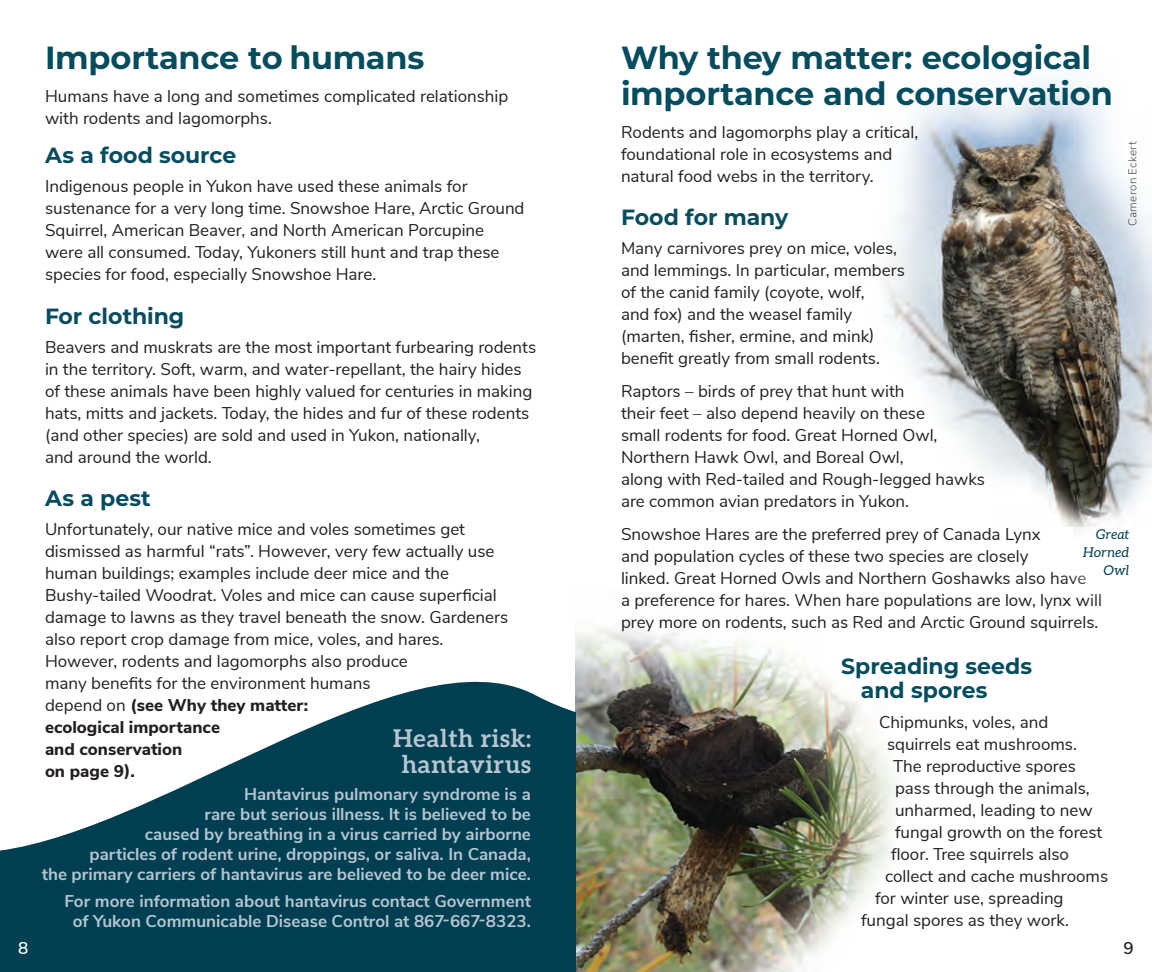
<style>
.page{position:relative;width:1152px;height:972px;background:#fff}
.page>*{position:absolute;margin:0;border:0;box-sizing:border-box;transform-origin:0 0}
.t1{font:700 32px/36px "Montserrat";letter-spacing:-.01em;color:#064c5f}
.t2{font:700 24.4px/26px "Aleo";letter-spacing:.025em;color:#b5c6d0;text-align:center}
.t3{font:700 22px/24px "Montserrat";color:#064c5f}
.t4{font:17px/22px "Nunito Sans";color:#231f20}
.t5{font:700 17px/20px "Nunito Sans";color:#b5c6d0;text-align:right}
.t6{font:600 17px "Nunito Sans";color:#fff}
.t7{font:600 17px "Nunito Sans";color:#231f20}
.t8{font:italic 13.6px/18px "Aleo";letter-spacing:.03em;color:#003f52;text-align:right}
.t9{font:300 11.6px "Nunito Sans";letter-spacing:.035em;color:#231f20}
.s1{font-weight:800}
</style>
<div class="page">
<img style="left:885px;top:80px;width:267px;height:414px">
<img style="left:576px;top:626px;width:321px;height:346px">
<svg style="left:0;top:631px;width:576px;height:341px;fill:#003f52"></svg>
<svg style="left:1045px;top:492px;width:107px;height:39px"></svg>
<h1 class="t1" style="left:45px;top:38px;width:381px">Importance to humans</h1>
<p class="t4" style="left:45px;top:84px;width:465px">Humans have a long and sometimes complicated relationship with rodents and lagomorphs.</p>
<p class="t3" style="left:45px;top:142px;width:193px">As a food source</p>
<p class="t4" style="left:45px;top:174px;width:481px">Indigenous people in Yukon have used these animals for sustenance for a very long time. Snowshoe Hare, Arctic Ground Squirrel, American Beaver, and North American Porcupine were all consumed. Today, Yukoners still hunt and trap these species for food, especially Snowshoe Hare.</p>
<p class="t3" style="left:45px;top:303px;width:141px">For clothing</p>
<p class="t4" style="left:45px;top:335px;width:493px">Beavers and muskrats are the most important furbearing rodents in the territory. Soft, warm, and water-repellant, the hairy hides of these animals have been highly valued for centuries in making hats, mitts and jackets. Today, the hides and fur of these rodents (and other species) are sold and used in Yukon, nationally,<br>and around the world.</p>
<p class="t3" style="left:45px;top:485px;width:107px">As a pest</p>
<p class="t4" style="left:45px;top:517px;width:465px">Unfortunately, our native mice and voles sometimes get dismissed as harmful “rats”. However, very few actually use human buildings; examples include deer mice and the Bushy-tailed Woodrat. Voles and mice can cause superficial damage to lawns as they travel beneath the snow. Gardeners also report crop damage from mice, voles, and hares.<br>However, rodents and lagomorphs also produce<br>many benefits for the environment humans<br>depend on <span class="s1">(see Why they matter:<br>ecological importance<br>and conservation<br>on page 9).</span></p>
<h2 class="t2" style="left:393px;top:724px;width:139px">Health risk: hantavirus</h2>
<p class="t5" style="left:42px;top:783px;width:491px">Hantavirus pulmonary syndrome is a<br>rare but serious illness. It is believed to be<br>caused by breathing in a virus carried by airborne<br>particles of rodent urine, droppings, or saliva. In Canada,<br>the primary carriers of hantavirus are believed to be deer mice.</p>
<p class="t5" style="left:65px;top:890px;width:468px;text-align:center">For more information about hantavirus contact Government of Yukon Communicable Disease Control at 867-667-8323.</p>
<h1 class="t1" style="left:621px;top:38px;width:493px">Why they matter: ecological importance and conservation</h1>
<p class="t4" style="left:621px;top:120px;width:299px">Rodents and lagomorphs play a critical, foundational role in ecosystems and natural food webs in the territory.</p>
<p class="t3" style="left:621px;top:204px;width:169px">Food for many</p>
<p class="t4" style="left:621px;top:236px;width:285px">Many carnivores prey on mice, voles, and lemmings. In particular, members of the canid family (coyote, wolf,<br>and fox) and the weasel family (marten, fisher, ermine, and mink) benefit greatly from small rodents.</p>
<p class="t4" style="left:621px;top:379px;width:366px">Raptors – birds of prey that hunt with<br>their feet – also depend heavily on these<br>small rodents for food. Great Horned Owl, Northern Hawk Owl, and Boreal Owl,<br>along with Red-tailed and Rough-legged hawks are common avian predators in Yukon.</p>
<p class="t4" style="left:621px;top:522px;width:482px">Snowshoe Hares are the preferred prey of Canada Lynx<br>and population cycles of these two species are closely<br>linked. Great Horned Owls and Northern Goshawks also have<br>a preference for hares. When hare populations are low, lynx will prey more on rodents, such as Red and Arctic Ground squirrels.</p>
<p class="t3" style="left:861px;top:653px;width:173px;text-indent:-20px">Spreading seeds and spores</p>
<p class="t4" style="left:879px;top:710px;width:171px">Chipmunks, voles, and</p>
<p class="t4" style="left:887px;top:732px;width:191px">squirrels eat mushrooms.</p>
<p class="t4" style="left:893px;top:754px;width:184px">The reproductive spores</p>
<p class="t4" style="left:895px;top:776px;width:196px">pass through the animals,</p>
<p class="t4" style="left:895px;top:798px;width:199px">unharmed, leading to new</p>
<p class="t4" style="left:895px;top:820px;width:209px">fungal growth on the forest</p>
<p class="t4" style="left:891px;top:842px;width:179px">floor. Tree squirrels also</p>
<p class="t4" style="left:885px;top:864px;width:225px">collect and cache mushrooms</p>
<p class="t4" style="left:875px;top:886px;width:190px">for winter use, spreading</p>
<p class="t4" style="left:861px;top:908px;width:210px">fungal spores as they work.</p>
<p class="t9" style="left:1124px;top:226px;width:87px;rotate:-90deg">Cameron Eckert</p>
<p class="t8" style="left:1083px;top:525px;width:48px">Great<br>Horned<br>Owl</p>
<p class="t6" style="left:18px;top:936px;width:12px">8</p>
<p class="t7" style="left:1124px;top:936px;width:12px">9</p>
</div>
